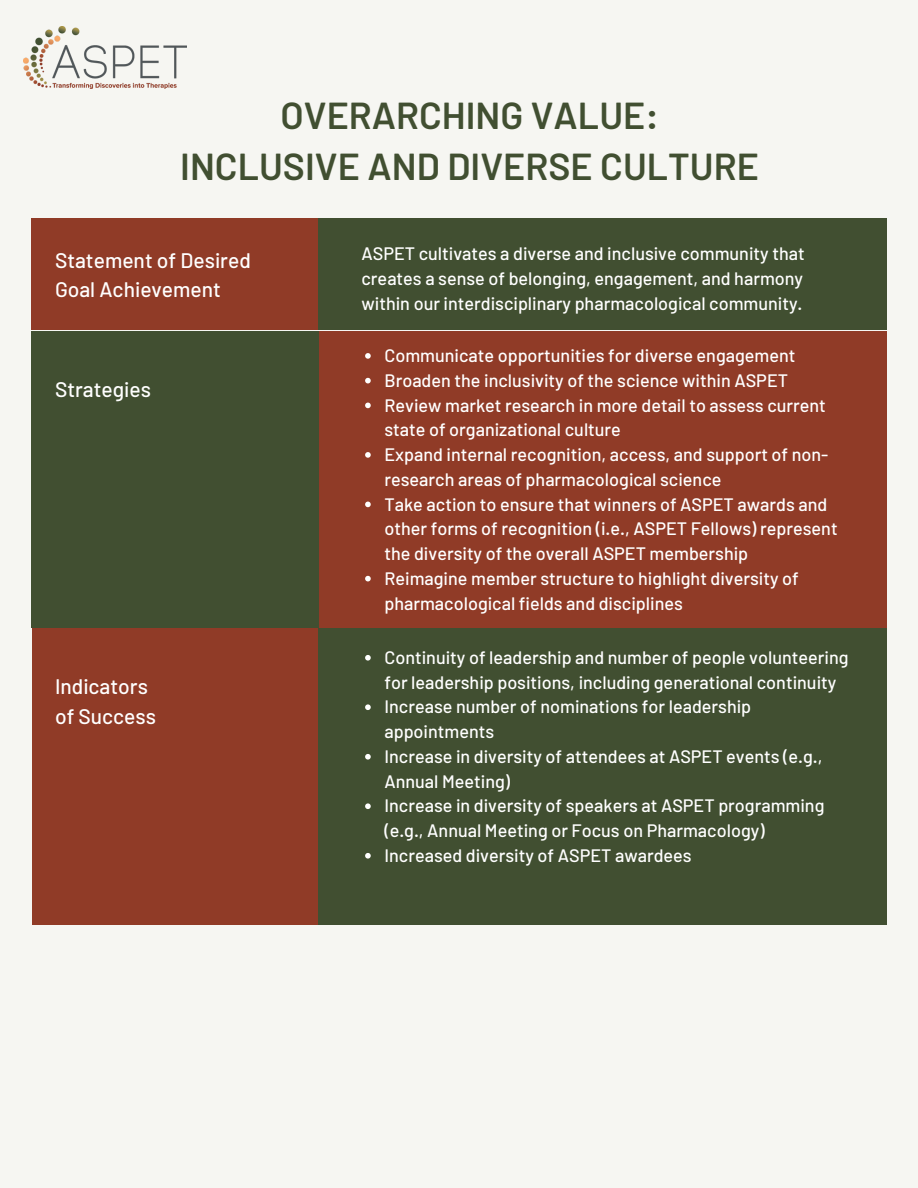
<style>
.page{position:relative;width:918px;height:1188px;background:#f6f6f2}
.page>*{position:absolute;margin:0;border:0;box-sizing:border-box;transform-origin:0 0}
.t1{font:600 37.5px/51.8px "Barlow";color:#414f31;text-align:center}
.t2{font:500 21px/29.2px "Barlow";color:#fff}
.t3{font:500 18px/24.8px "Barlow";color:#fff}
</style>
<div class="page">
<img style="left:23px;top:27px;width:163px;height:62px">
<div style="left:32px;top:219px;width:286px;height:111px;background:#903b27"></div>
<div style="left:318px;top:219px;width:568px;height:111px;background:#414f31"></div>
<div style="left:319px;top:331px;width:568px;height:297px;background:#903b27"></div>
<div style="left:32px;top:331px;width:286px;height:297px;background:#414f31"></div>
<svg style="left:365px;top:353px;width:6px;height:6px"></svg>
<svg style="left:365px;top:378px;width:6px;height:5px"></svg>
<svg style="left:365px;top:403px;width:6px;height:5px"></svg>
<svg style="left:365px;top:452px;width:6px;height:6px"></svg>
<svg style="left:365px;top:502px;width:6px;height:5px"></svg>
<svg style="left:365px;top:576px;width:6px;height:5px"></svg>
<div style="left:32px;top:628px;width:287px;height:297px;background:#903b27"></div>
<div style="left:319px;top:628px;width:568px;height:297px;background:#414f31"></div>
<svg style="left:365px;top:655px;width:6px;height:6px"></svg>
<svg style="left:365px;top:704px;width:6px;height:6px"></svg>
<svg style="left:365px;top:754px;width:6px;height:6px"></svg>
<svg style="left:365px;top:803px;width:6px;height:6px"></svg>
<svg style="left:365px;top:853px;width:6px;height:6px"></svg>
<h1 class="t1" style="left:180px;top:88px;width:580px">OVERARCHING VALUE:<br>INCLUSIVE AND DIVERSE CULTURE</h1>
<p class="t2" style="left:55px;top:245px;width:197px">Statement of Desired<br>Goal Achievement</p>
<p class="t3" style="left:362px;top:241px;width:445px;text-align:justify">ASPET cultivates a diverse and inclusive community that creates a sense of belonging, engagement, and harmony within our interdisciplinary pharmacological community.</p>
<p class="t3" style="left:384px;top:343px;width:455px">Communicate opportunities for diverse engagement Broaden the inclusivity of the science within ASPET Review market research in more detail to assess current state of organizational culture<br>Expand internal recognition, access, and support of non&shy;research areas of pharmacological science<br>Take action to ensure that winners of ASPET awards and other forms of recognition (i.e., ASPET Fellows) represent the diversity of the overall ASPET membership<br>Reimagine member structure to highlight diversity of pharmacological fields and disciplines</p>
<p class="t2" style="left:55px;top:374px;width:97px">Strategies</p>
<p class="t2" style="left:55px;top:671px;width:103px">Indicators of Success</p>
<p class="t3" style="left:384px;top:644px;width:466px">Continuity of leadership and number of people volunteering for leadership positions, including generational continuity Increase number of nominations for leadership appointments<br>Increase in diversity of attendees at ASPET events (e.g., Annual Meeting)<br>Increase in diversity of speakers at ASPET programming (e.g., Annual Meeting or Focus on Pharmacology)<br>Increased diversity of ASPET awardees</p>
</div>
